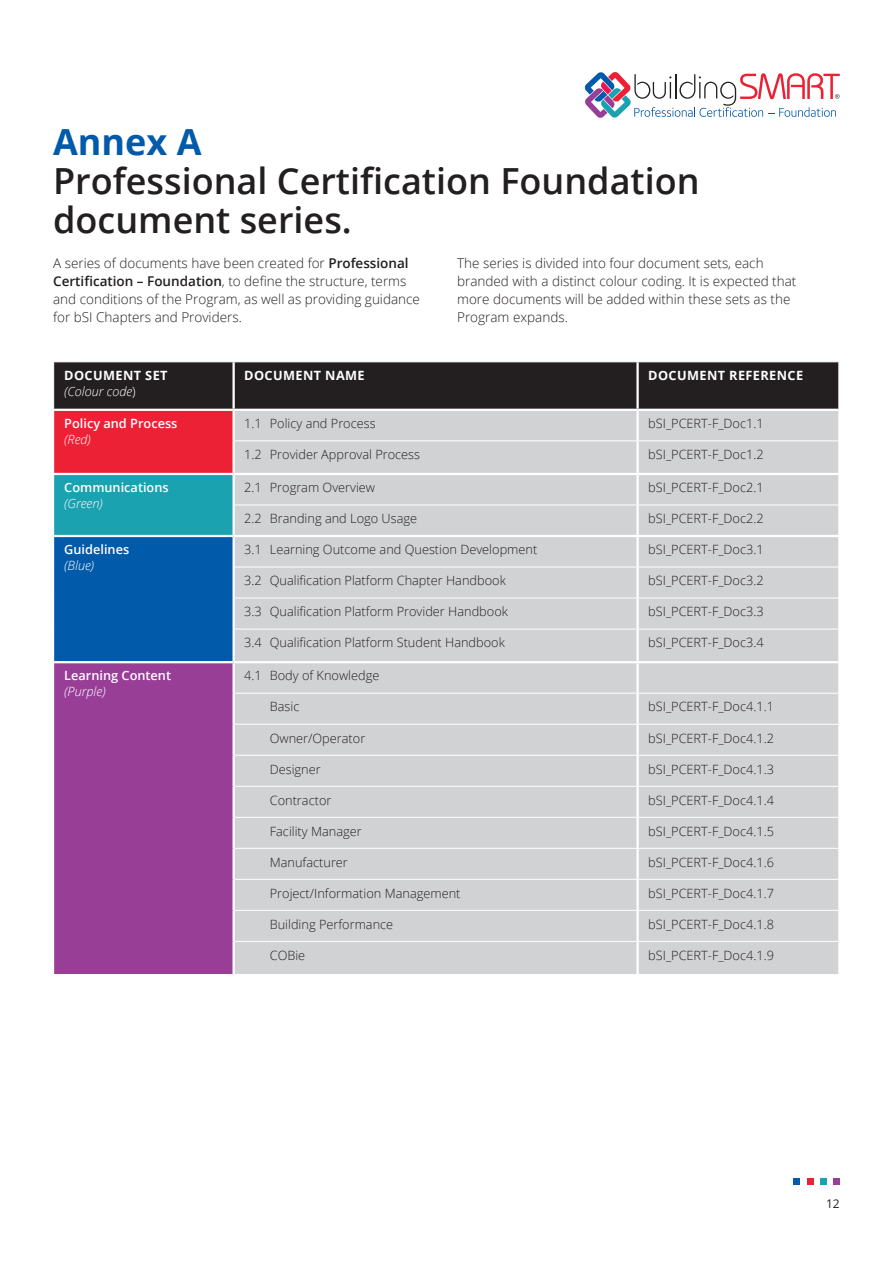
<style>
.page{position:relative;width:893px;height:1263px;background:#fff}
.page>*{position:absolute;margin:0;border:0;box-sizing:border-box;transform-origin:0 0}
.t1{font:600 36px/39px "Open Sans";color:#231f20}
.t2{font:300 13.5px/18px "Open Sans";color:#231f20}
.t3{font:300 12.75px "Open Sans";color:#231f20}
.t4{font:600 12.75px "Open Sans";color:#fff}
.t5{font:700 12.75px/15.8px "Open Sans";letter-spacing:.03em;color:#fff}
.t6{font:italic 300 12.75px "Open Sans";color:#fff}
.t7{font:12px "Open Sans";color:#231f20}
.s1{font-weight:700;color:#015aaa}
.s2{font-weight:600}
.s3{font-weight:300;font-style:italic}
.s4{font-weight:300}
</style>
<div class="page">
<svg style="left:794px;top:1178px;width:6px;height:6px"></svg>
<svg style="left:807px;top:1178px;width:6px;height:6px"></svg>
<div style="left:820px;top:1178px;width:7px;height:6px;background:#1ba2b0"></div>
<div style="left:833px;top:1178px;width:7px;height:6px;background:#983e97"></div>
<svg style="left:585px;top:72px;width:255px;height:46px"></svg>
<div style="left:54px;top:362px;width:784px;height:47px;background:#231f20"></div>
<div style="left:54px;top:410px;width:180px;height:64px;background:#ed2135"></div>
<div style="left:235px;top:411px;width:603px;height:563px;background:#d1d2d4"></div>
<div style="left:54px;top:474px;width:180px;height:62px;background:#1ba2b0"></div>
<div style="left:54px;top:536px;width:180px;height:126px;background:#015aaa"></div>
<div style="left:54px;top:662px;width:180px;height:312px;background:#983e97"></div>
<hr style="left:638px;top:693px;width:201px;height:1px;background:#fff">
<hr style="left:638px;top:724px;width:201px;height:1px;background:#fff">
<hr style="left:638px;top:755px;width:201px;height:1px;background:#fff">
<hr style="left:638px;top:786px;width:201px;height:1px;background:#fff">
<hr style="left:638px;top:817px;width:201px;height:1px;background:#fff">
<hr style="left:638px;top:848px;width:201px;height:1px;background:#fff">
<hr style="left:638px;top:879px;width:201px;height:1px;background:#fff">
<hr style="left:638px;top:910px;width:201px;height:1px;background:#fff">
<hr style="left:638px;top:941px;width:201px;height:1px;background:#fff">
<hr style="left:636px;top:663px;width:3px;height:30px;background:#fff">
<hr style="left:636px;top:694px;width:3px;height:30px;background:#fff">
<hr style="left:636px;top:725px;width:3px;height:30px;background:#fff">
<hr style="left:636px;top:756px;width:3px;height:30px;background:#fff">
<hr style="left:636px;top:787px;width:3px;height:30px;background:#fff">
<hr style="left:636px;top:818px;width:3px;height:30px;background:#fff">
<hr style="left:636px;top:849px;width:3px;height:30px;background:#fff">
<hr style="left:636px;top:880px;width:3px;height:30px;background:#fff">
<hr style="left:636px;top:911px;width:3px;height:30px;background:#fff">
<hr style="left:636px;top:942px;width:3px;height:32px;background:#fff">
<hr style="left:235px;top:693px;width:403px;height:1px;background:#fff">
<hr style="left:235px;top:724px;width:403px;height:1px;background:#fff">
<hr style="left:235px;top:755px;width:403px;height:1px;background:#fff">
<hr style="left:235px;top:786px;width:403px;height:1px;background:#fff">
<hr style="left:235px;top:817px;width:403px;height:1px;background:#fff">
<hr style="left:235px;top:848px;width:403px;height:1px;background:#fff">
<hr style="left:235px;top:879px;width:403px;height:1px;background:#fff">
<hr style="left:235px;top:910px;width:403px;height:1px;background:#fff">
<hr style="left:235px;top:941px;width:403px;height:1px;background:#fff">
<hr style="left:232px;top:663px;width:3px;height:30px;background:#fff">
<hr style="left:232px;top:693px;width:3px;height:31px;background:#fff">
<hr style="left:232px;top:724px;width:3px;height:31px;background:#fff">
<hr style="left:232px;top:755px;width:3px;height:31px;background:#fff">
<hr style="left:232px;top:786px;width:3px;height:31px;background:#fff">
<hr style="left:232px;top:817px;width:3px;height:31px;background:#fff">
<hr style="left:232px;top:848px;width:3px;height:31px;background:#fff">
<hr style="left:232px;top:879px;width:3px;height:31px;background:#fff">
<hr style="left:232px;top:910px;width:3px;height:31px;background:#fff">
<hr style="left:232px;top:941px;width:3px;height:33px;background:#fff">
<hr style="left:235px;top:440px;width:403px;height:1px;background:#fff">
<hr style="left:638px;top:440px;width:201px;height:1px;background:#fff">
<hr style="left:232px;top:411px;width:3px;height:30px;background:#fff">
<hr style="left:636px;top:411px;width:3px;height:29px;background:#fff">
<hr style="left:232px;top:441px;width:3px;height:32px;background:#fff">
<hr style="left:636px;top:441px;width:3px;height:32px;background:#fff">
<hr style="left:232px;top:362px;width:3px;height:47px;background:#fff">
<hr style="left:636px;top:362px;width:3px;height:47px;background:#fff">
<hr style="left:54px;top:409px;width:180px;height:2px;background:#fff">
<hr style="left:54px;top:473px;width:180px;height:2px;background:#fff">
<hr style="left:234px;top:473px;width:404px;height:2px;background:#fff">
<hr style="left:232px;top:475px;width:3px;height:30px;background:#fff">
<hr style="left:638px;top:473px;width:200px;height:2px;background:#fff">
<hr style="left:636px;top:475px;width:3px;height:30px;background:#fff">
<hr style="left:232px;top:505px;width:3px;height:30px;background:#fff">
<hr style="left:636px;top:505px;width:3px;height:30px;background:#fff">
<hr style="left:235px;top:505px;width:403px;height:1px;background:#fff">
<hr style="left:638px;top:505px;width:201px;height:1px;background:#fff">
<hr style="left:54px;top:535px;width:180px;height:2px;background:#fff">
<hr style="left:234px;top:535px;width:404px;height:2px;background:#fff">
<hr style="left:232px;top:537px;width:3px;height:30px;background:#fff">
<hr style="left:638px;top:535px;width:200px;height:2px;background:#fff">
<hr style="left:636px;top:537px;width:3px;height:30px;background:#fff">
<hr style="left:232px;top:567px;width:3px;height:31px;background:#fff">
<hr style="left:636px;top:567px;width:3px;height:31px;background:#fff">
<hr style="left:232px;top:598px;width:3px;height:31px;background:#fff">
<hr style="left:636px;top:598px;width:3px;height:31px;background:#fff">
<hr style="left:232px;top:629px;width:3px;height:32px;background:#fff">
<hr style="left:636px;top:629px;width:3px;height:32px;background:#fff">
<hr style="left:54px;top:661px;width:180px;height:2px;background:#fff">
<hr style="left:234px;top:661px;width:404px;height:2px;background:#fff">
<hr style="left:638px;top:661px;width:200px;height:2px;background:#fff">
<hr style="left:235px;top:567px;width:403px;height:1px;background:#fff">
<hr style="left:638px;top:567px;width:201px;height:1px;background:#fff">
<hr style="left:235px;top:598px;width:403px;height:1px;background:#fff">
<hr style="left:638px;top:598px;width:201px;height:1px;background:#fff">
<hr style="left:235px;top:629px;width:403px;height:1px;background:#fff">
<hr style="left:638px;top:629px;width:201px;height:1px;background:#fff">
<p class="t1" style="left:53px;top:122px;width:648px"><span class="s1">Annex A<br></span>Professional Certification Foundation document series.</p>
<p class="t2" style="left:53px;top:254px;width:368px">A series of documents have been created for <span class="s2">Professional Certification – Foundation</span>, to define the structure, terms and conditions of the Program, as well as providing guidance for bSI Chapters and Providers.</p>
<p class="t2" style="left:457px;top:254px;width:341px">The series is divided into four document sets, each branded with a distinct colour coding. It is expected that more documents will be added within these sets as the Program expands.</p>
<p class="t5" style="left:64px;top:367px;width:105px">DOCUMENT SET <span class="s3">(Colour code</span><span class="s4">)</span></p>
<p class="t5" style="left:244px;top:367px;width:122px">DOCUMENT NAME</p>
<p class="t5" style="left:648px;top:367px;width:156px">DOCUMENT REFERENCE</p>
<p class="t4" style="left:64px;top:415px;width:115px">Policy and Process</p>
<p class="t6" style="left:64px;top:430px;width:28px">(Red)</p>
<p class="t3" style="left:244px;top:415px;width:133px">1.1 Policy and Process</p>
<p class="t3" style="left:648px;top:415px;width:117px">bSI_PCERT-F_Doc1.1</p>
<p class="t3" style="left:244px;top:446px;width:177px">1.2 Provider Approval Process</p>
<p class="t3" style="left:648px;top:446px;width:117px">bSI_PCERT-F_Doc1.2</p>
<p class="t4" style="left:64px;top:479px;width:106px">Communications</p>
<p class="t6" style="left:64px;top:495px;width:40px">(Green)</p>
<p class="t3" style="left:244px;top:479px;width:132px">2.1 Program Overview</p>
<p class="t3" style="left:648px;top:479px;width:117px">bSI_PCERT-F_Doc2.1</p>
<p class="t3" style="left:244px;top:510px;width:174px">2.2 Branding and Logo Usage</p>
<p class="t3" style="left:648px;top:510px;width:117px">bSI_PCERT-F_Doc2.2</p>
<p class="t4" style="left:64px;top:541px;width:66px">Guidelines</p>
<p class="t6" style="left:64px;top:557px;width:31px">(Blue)</p>
<p class="t3" style="left:244px;top:541px;width:295px">3.1 Learning Outcome and Question Development</p>
<p class="t3" style="left:648px;top:541px;width:117px">bSI_PCERT-F_Doc3.1</p>
<p class="t3" style="left:244px;top:572px;width:263px">3.2 Qualification Platform Chapter Handbook</p>
<p class="t3" style="left:648px;top:572px;width:117px">bSI_PCERT-F_Doc3.2</p>
<p class="t3" style="left:244px;top:603px;width:265px">3.3 Qualification Platform Provider Handbook</p>
<p class="t3" style="left:648px;top:603px;width:117px">bSI_PCERT-F_Doc3.3</p>
<p class="t3" style="left:244px;top:634px;width:262px">3.4 Qualification Platform Student Handbook</p>
<p class="t3" style="left:648px;top:634px;width:117px">bSI_PCERT-F_Doc3.4</p>
<p class="t4" style="left:64px;top:667px;width:108px">Learning Content</p>
<p class="t6" style="left:64px;top:683px;width:43px">(Purple)</p>
<p class="t3" style="left:244px;top:667px;width:137px">4.1 Body of Knowledge</p>
<p class="t3" style="left:270px;top:698px;width:31px">Basic</p>
<p class="t3" style="left:648px;top:698px;width:127px">bSI_PCERT-F_Doc4.1.1</p>
<p class="t3" style="left:270px;top:729px;width:97px">Owner/Operator</p>
<p class="t3" style="left:648px;top:729px;width:127px">bSI_PCERT-F_Doc4.1.2</p>
<p class="t3" style="left:270px;top:760px;width:52px">Designer</p>
<p class="t3" style="left:648px;top:760px;width:127px">bSI_PCERT-F_Doc4.1.3</p>
<p class="t3" style="left:270px;top:791px;width:63px">Contractor</p>
<p class="t3" style="left:648px;top:791px;width:127px">bSI_PCERT-F_Doc4.1.4</p>
<p class="t3" style="left:270px;top:822px;width:93px">Facility Manager</p>
<p class="t3" style="left:648px;top:822px;width:127px">bSI_PCERT-F_Doc4.1.5</p>
<p class="t3" style="left:270px;top:853px;width:80px">Manufacturer</p>
<p class="t3" style="left:648px;top:853px;width:127px">bSI_PCERT-F_Doc4.1.6</p>
<p class="t3" style="left:270px;top:884px;width:192px">Project/Information Management</p>
<p class="t3" style="left:648px;top:884px;width:127px">bSI_PCERT-F_Doc4.1.7</p>
<p class="t3" style="left:270px;top:915px;width:125px">Building Performance</p>
<p class="t3" style="left:648px;top:915px;width:127px">bSI_PCERT-F_Doc4.1.8</p>
<p class="t3" style="left:270px;top:946px;width:37px">COBie</p>
<p class="t3" style="left:648px;top:946px;width:127px">bSI_PCERT-F_Doc4.1.9</p>
<p class="t7" style="left:826px;top:1196px;width:15px">12</p>
</div>
